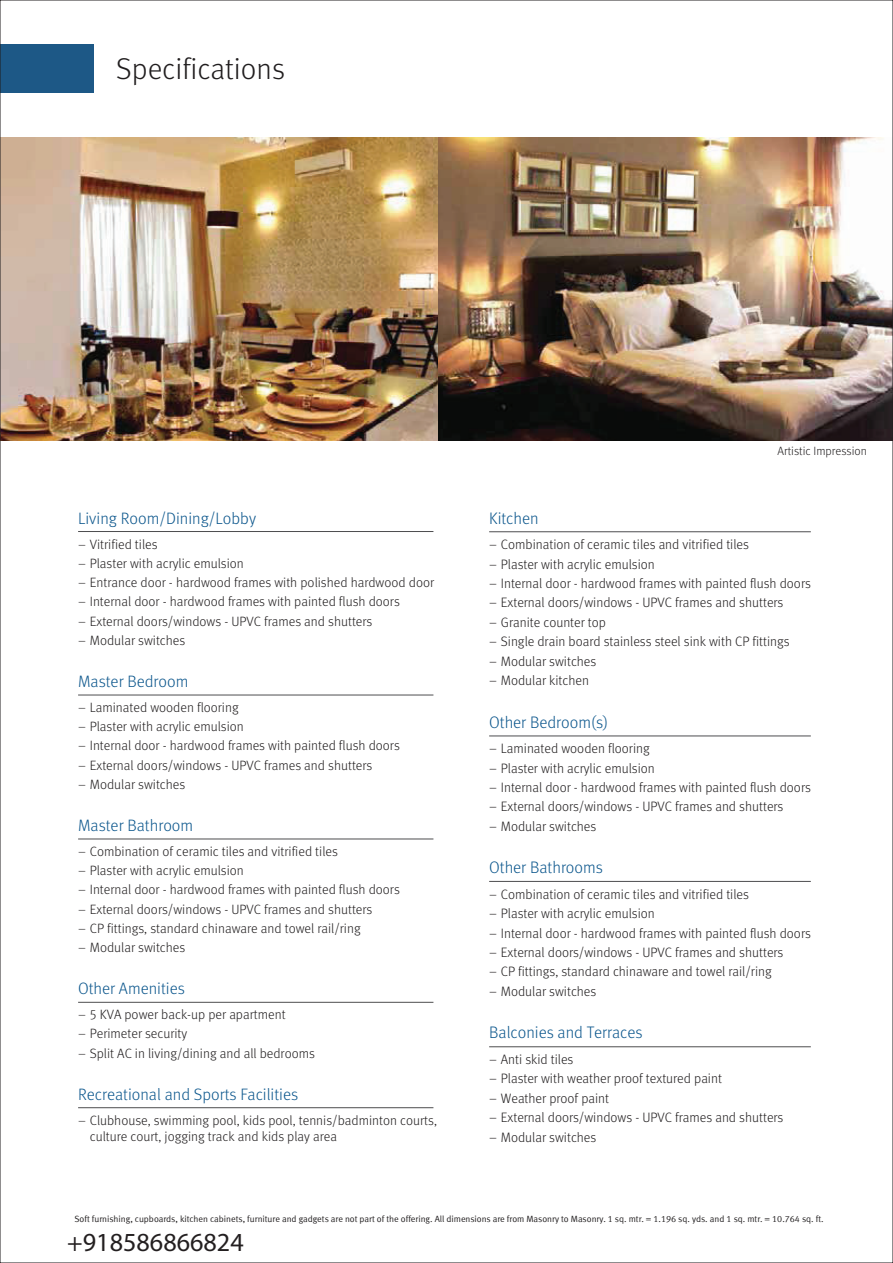
<style>
.page{position:relative;width:893px;height:1263px;background:#fff}
.page>*{position:absolute;margin:0;border:0;box-sizing:border-box;transform-origin:0 0}
.t1{font:300 30px "Meta";color:#201d1e}
.t2{font:26.1px "Myriad Pro";color:#231f20}
.t3{font:300 16.65px "Meta";color:#0b568c}
.t4{font:300 16.5px "Meta";color:#0b568c}
.t5{font:13.65px "Meta Light LF";color:#201d1e}
.t6{font:13.5px/16.2px "Meta Light LF";color:#201d1e}
.t7{font:300 12px "Meta";color:#201d1e}
.t8{font:9px "Meta Normal LF";color:#201d1e}
</style>
<div class="page">
<img style="left:2px;top:137px;width:437px;height:304px">
<img style="left:439px;top:137px;width:452px;height:304px">
<div style="left:0;top:44px;width:93px;height:49px;background:#1d5886"></div>
<hr style="left:78px;top:531px;width:355px;height:1px;background:#4d4d4f">
<hr style="left:78px;top:695px;width:355px;height:1px;background:#4d4d4f">
<hr style="left:78px;top:839px;width:355px;height:1px;background:#4d4d4f">
<hr style="left:78px;top:1002px;width:355px;height:1px;background:#4d4d4f">
<hr style="left:78px;top:1107px;width:355px;height:1px;background:#4d4d4f">
<hr style="left:489px;top:531px;width:322px;height:1px;background:#4d4d4f">
<hr style="left:489px;top:736px;width:322px;height:1px;background:#4d4d4f">
<hr style="left:489px;top:881px;width:322px;height:1px;background:#4d4d4f">
<hr style="left:489px;top:1046px;width:322px;height:1px;background:#4d4d4f">
<h1 class="t1" style="left:116px;top:51px;width:170px">Specifications</h1>
<p class="t4" style="left:78px;top:508px;width:180px">Living Room/Dining/Lobby</p>
<p class="t6" style="left:78px;top:536px;width:81px">— Vitrified tiles</p>
<p class="t6" style="left:78px;top:555px;width:167px">— Plaster with acrylic emulsion</p>
<p class="t6" style="left:78px;top:574px;width:358px">— Entrance door - hardwood frames with polished hardwood door</p>
<p class="t6" style="left:78px;top:593px;width:323px">— Internal door - hardwood frames with painted flush doors</p>
<p class="t6" style="left:78px;top:613px;width:296px">— External doors/windows - UPVC frames and shutters</p>
<p class="t6" style="left:78px;top:632px;width:109px">— Modular switches</p>
<p class="t4" style="left:78px;top:672px;width:112px">Master Bedroom</p>
<p class="t6" style="left:78px;top:699px;width:162px">— Laminated wooden flooring</p>
<p class="t6" style="left:78px;top:718px;width:167px">— Plaster with acrylic emulsion</p>
<p class="t6" style="left:78px;top:737px;width:323px">— Internal door - hardwood frames with painted flush doors</p>
<p class="t6" style="left:78px;top:757px;width:296px">— External doors/windows - UPVC frames and shutters</p>
<p class="t6" style="left:78px;top:776px;width:109px">— Modular switches</p>
<p class="t4" style="left:78px;top:816px;width:117px">Master Bathroom</p>
<p class="t6" style="left:78px;top:843px;width:261px">— Combination of ceramic tiles and vitrified tiles</p>
<p class="t6" style="left:78px;top:862px;width:167px">— Plaster with acrylic emulsion</p>
<p class="t6" style="left:78px;top:881px;width:323px">— Internal door - hardwood frames with painted flush doors</p>
<p class="t6" style="left:78px;top:901px;width:296px">— External doors/windows - UPVC frames and shutters</p>
<p class="t6" style="left:78px;top:920px;width:284px">— CP fittings, standard chinaware and towel rail/ring</p>
<p class="t6" style="left:78px;top:939px;width:109px">— Modular switches</p>
<p class="t4" style="left:78px;top:979px;width:108px">Other Amenities</p>
<p class="t6" style="left:78px;top:1006px;width:209px">— 5 KVA power back-up per apartment</p>
<p class="t6" style="left:78px;top:1025px;width:111px">— Perimeter security</p>
<p class="t6" style="left:78px;top:1045px;width:238px">— Split AC in living/dining and all bedrooms</p>
<p class="t4" style="left:78px;top:1084px;width:222px">Recreational and Sports Facilities</p>
<p class="t6" style="left:90px;top:1112px;width:349px;text-indent:-12px">— Clubhouse, swimming pool, kids pool, tennis/badminton courts, culture court, jogging track and kids play area</p>
<p class="t7" style="left:778px;top:444px;width:91px">Artistic Impression</p>
<p class="t3" style="left:489px;top:508px;width:51px">Kitchen</p>
<p class="t5" style="left:489px;top:537px;width:261px">— Combination of ceramic tiles and vitrified tiles</p>
<p class="t5" style="left:489px;top:556px;width:167px">— Plaster with acrylic emulsion</p>
<p class="t5" style="left:489px;top:576px;width:323px">— Internal door - hardwood frames with painted flush doors</p>
<p class="t5" style="left:489px;top:595px;width:296px">— External doors/windows - UPVC frames and shutters</p>
<p class="t5" style="left:489px;top:614px;width:118px">— Granite counter top</p>
<p class="t5" style="left:489px;top:634px;width:302px">— Single drain board stainless steel sink with CP fittings</p>
<p class="t5" style="left:489px;top:653px;width:109px">— Modular switches</p>
<p class="t5" style="left:489px;top:673px;width:101px">— Modular kitchen</p>
<p class="t3" style="left:489px;top:712px;width:121px">Other Bedroom(s)</p>
<p class="t5" style="left:489px;top:741px;width:162px">— Laminated wooden flooring</p>
<p class="t5" style="left:489px;top:760px;width:167px">— Plaster with acrylic emulsion</p>
<p class="t5" style="left:489px;top:779px;width:323px">— Internal door - hardwood frames with painted flush doors</p>
<p class="t5" style="left:489px;top:799px;width:296px">— External doors/windows - UPVC frames and shutters</p>
<p class="t5" style="left:489px;top:818px;width:109px">— Modular switches</p>
<p class="t3" style="left:489px;top:858px;width:115px">Other Bathrooms</p>
<p class="t5" style="left:489px;top:886px;width:261px">— Combination of ceramic tiles and vitrified tiles</p>
<p class="t5" style="left:489px;top:906px;width:167px">— Plaster with acrylic emulsion</p>
<p class="t5" style="left:489px;top:925px;width:323px">— Internal door - hardwood frames with painted flush doors</p>
<p class="t5" style="left:489px;top:944px;width:296px">— External doors/windows - UPVC frames and shutters</p>
<p class="t5" style="left:489px;top:964px;width:284px">— CP fittings, standard chinaware and towel rail/ring</p>
<p class="t5" style="left:489px;top:983px;width:109px">— Modular switches</p>
<p class="t3" style="left:489px;top:1023px;width:155px">Balconies and Terraces</p>
<p class="t5" style="left:489px;top:1051px;width:86px">— Anti skid tiles</p>
<p class="t5" style="left:489px;top:1071px;width:234px">— Plaster with weather proof textured paint</p>
<p class="t5" style="left:489px;top:1090px;width:122px">— Weather proof paint</p>
<p class="t5" style="left:489px;top:1109px;width:296px">— External doors/windows - UPVC frames and shutters</p>
<p class="t5" style="left:489px;top:1129px;width:109px">— Modular switches</p>
<p class="t8" style="left:74px;top:1214px;width:751px">Soft furnishing, cupboards, kitchen cabinets, furniture and gadgets are not part of the offering. All dimensions are from Masonry to Masonry. 1 sq. mtr. = 1.196 sq. yds. and 1 sq. mtr. = 10.764 sq. ft.</p>
<h2 class="t2" style="left:67px;top:1226px;width:178px">+918586866824</h2>
</div>
